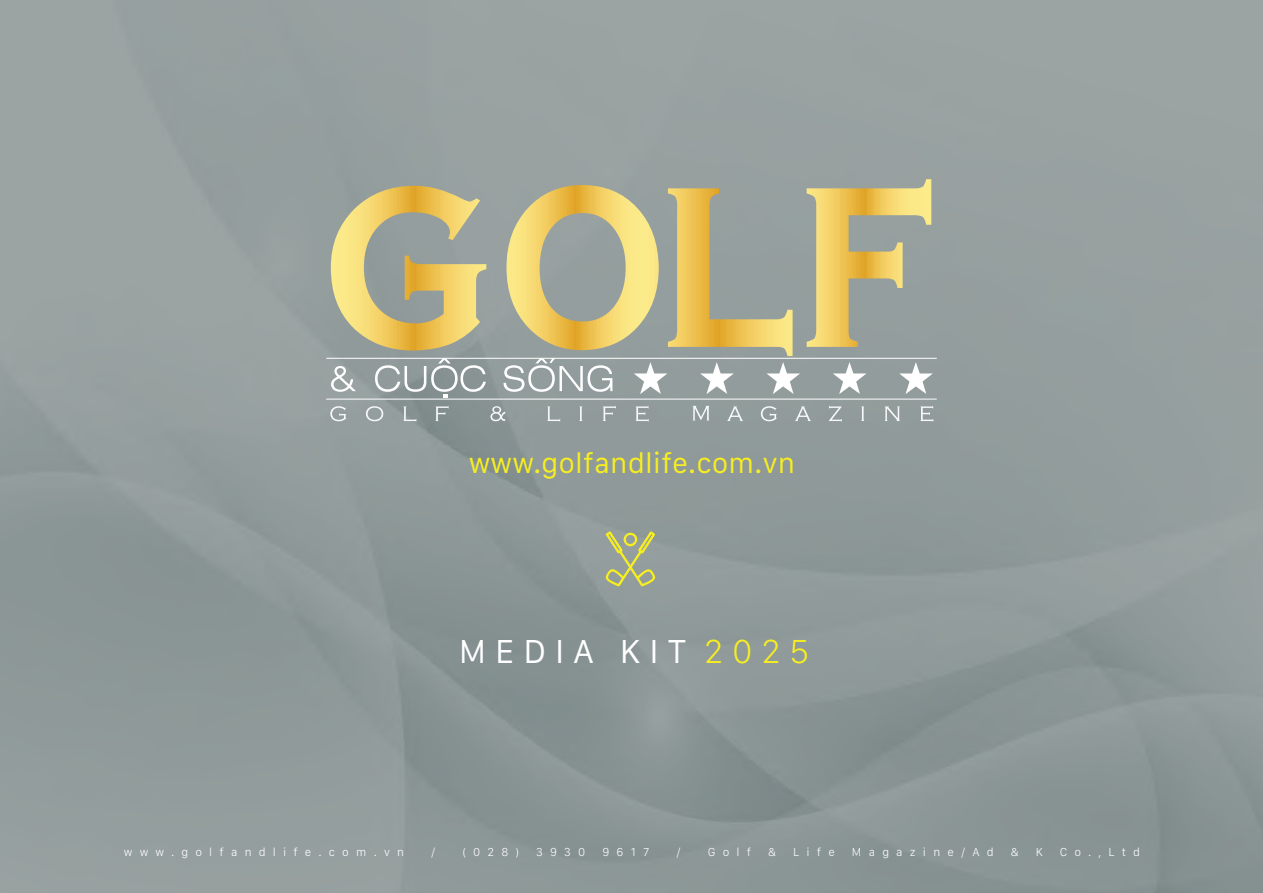
<style>
.page{position:relative;width:1263px;height:893px;background:#fff}
.page>*{position:absolute;margin:0;border:0;box-sizing:border-box;transform-origin:0 0}
.t1{font:34.5px "San Francisco Text";letter-spacing:.26em;color:#fff}
.t2{font:29.55px "San Francisco Text";color:#f7ee21}
.t3{font:300 12px "San Francisco Text";letter-spacing:.6em;color:#fff}
.s1{font-weight:300;color:#f7ee21}
</style>
<div class="page">
<div style="left:0;top:0;width:1263px;height:893px;background:linear-gradient(to right,#929c9c,#919b9b)"></div>
<hr style="left:326px;top:399px;width:611px;height:1px;background:#fff">
<hr style="left:326px;top:358px;width:611px;height:1px;background:#fff">
<svg style="left:634px;top:362px;width:33px;height:32px"></svg>
<svg style="left:700px;top:362px;width:34px;height:32px"></svg>
<svg style="left:766px;top:362px;width:34px;height:32px"></svg>
<svg style="left:833px;top:362px;width:33px;height:32px"></svg>
<svg style="left:899px;top:362px;width:34px;height:32px"></svg>
<svg style="left:331px;top:366px;width:25px;height:26px"></svg>
<svg style="left:503px;top:358px;width:109px;height:34px"></svg>
<svg style="left:375px;top:358px;width:111px;height:40px;background:#9fa8a8"></svg>
<svg style="left:727px;top:406px;width:16px;height:15px"></svg>
<svg style="left:761px;top:406px;width:16px;height:15px"></svg>
<svg style="left:795px;top:406px;width:16px;height:15px"></svg>
<svg style="left:692px;top:406px;width:17px;height:14px"></svg>
<svg style="left:330px;top:406px;width:16px;height:15px"></svg>
<svg style="left:366px;top:406px;width:17px;height:15px"></svg>
<svg style="left:403px;top:406px;width:13px;height:16px"></svg>
<svg style="left:435px;top:406px;width:14px;height:15px"></svg>
<svg style="left:547px;top:406px;width:13px;height:16px"></svg>
<svg style="left:579px;top:406px;width:3px;height:15px"></svg>
<svg style="left:603px;top:406px;width:13px;height:15px"></svg>
<svg style="left:636px;top:406px;width:13px;height:16px"></svg>
<svg style="left:829px;top:406px;width:13px;height:16px"></svg>
<svg style="left:861px;top:406px;width:3px;height:15px"></svg>
<svg style="left:885px;top:406px;width:15px;height:15px"></svg>
<svg style="left:920px;top:406px;width:13px;height:16px"></svg>
<svg style="left:490px;top:406px;width:15px;height:15px"></svg>
<svg style="left:331px;top:179px;width:600px;height:177px;background:#bab286"></svg>
<svg style="left:606px;top:531px;width:49px;height:55px;background:#abb07e"></svg>
<h2 class="t2" style="left:469px;top:445px;width:328px">www.golfandlife.com.vn</h2>
<h1 class="t1" style="left:459px;top:630px;width:352px">MEDIA KIT <span class="s1">2025</span></h1>
<p class="t3" style="left:124px;top:844px;width:282px">www.golfandlife.com.vn</p>
<p class="t3" style="left:431px;top:844px;width:6px">/</p>
<p class="t3" style="left:462px;top:844px;width:58px">(028)</p>
<p class="t3" style="left:536px;top:844px;width:51px">3930</p>
<p class="t3" style="left:602px;top:844px;width:48px">9617</p>
<p class="t3" style="left:676px;top:844px;width:6px">/</p>
<p class="t3" style="left:708px;top:844px;width:45px">Golf</p>
<p class="t3" style="left:768px;top:844px;width:9px">&amp;</p>
<p class="t3" style="left:793px;top:844px;width:43px">Life</p>
<p class="t3" style="left:852px;top:844px;width:143px">Magazine/Ad</p>
<p class="t3" style="left:1011px;top:844px;width:9px">&amp;</p>
<p class="t3" style="left:1036px;top:844px;width:9px">K</p>
<p class="t3" style="left:1060px;top:844px;width:82px">Co.,Ltd</p>
</div>
